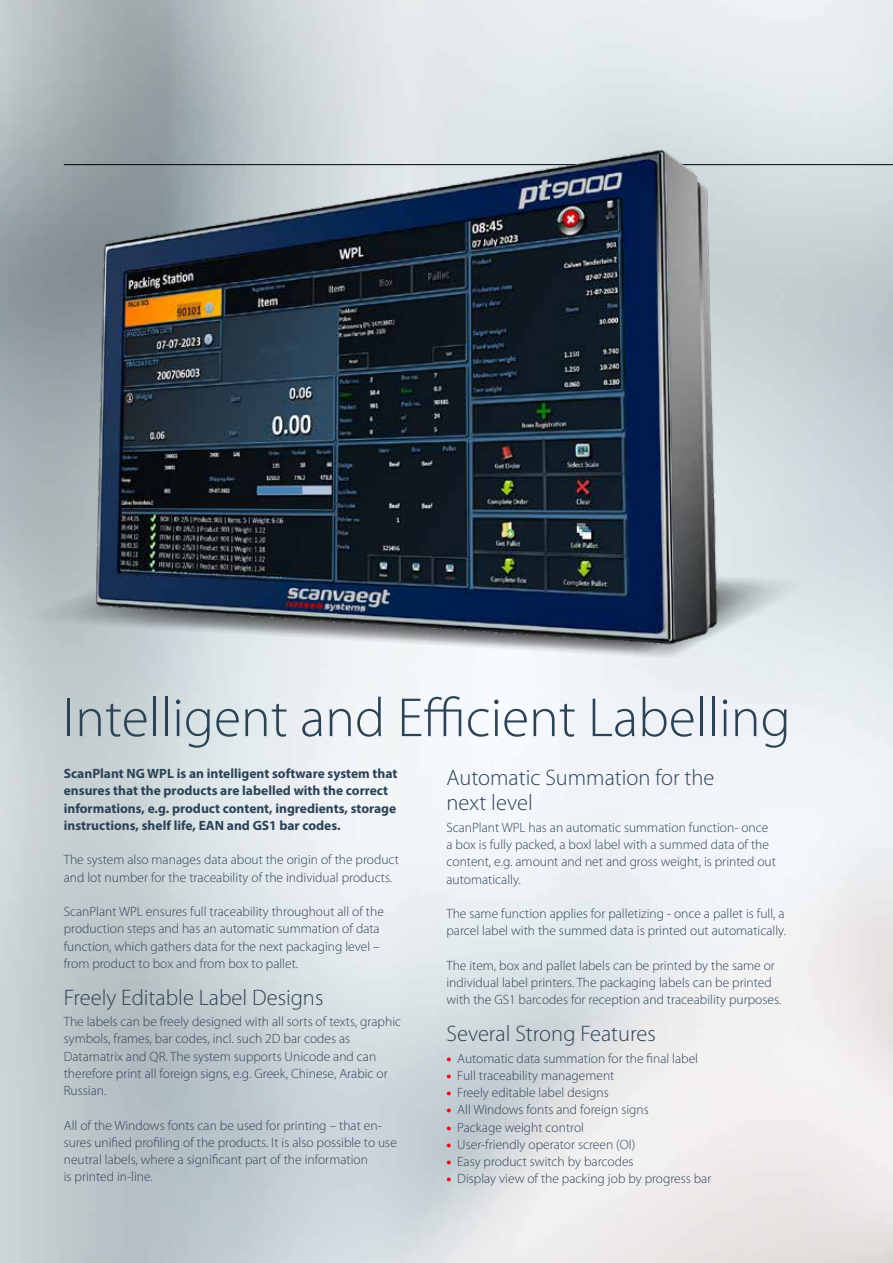
<style>
.page{position:relative;width:893px;height:1263px;background:#fff}
.page>*{position:absolute;margin:0;border:0;box-sizing:border-box;transform-origin:0 0}
.t1{font:300 55.5px "Myriad Pro";color:#2c4255}
.t2{font:300 22.5px/25.5px "Myriad Pro";color:#2c4255}
.t3{font:300 13.5px/17.2px "Myriad Pro";color:#2c4255}
.t4{font:700 13.5px/17.2px "Myriad Pro";color:#2c4255}
.s1{font-weight:900;color:#e30613}
</style>
<div class="page">
<hr style="left:681px;top:164px;width:212px;height:1px;background:#000">
<svg style="left:4px;top:654px;width:823px;height:6px"></svg>
<img style="left:0;top:148px;width:858px;height:506px">
<h1 class="t1" style="left:63px;top:684px;width:730px">Intelligent and Efficient Labelling</h1>
<p class="t4" style="left:64px;top:764px;width:335px">ScanPlant NG WPL is an intelligent software system that ensures that the products are labelled with the correct informations, e.g. product content, ingredients, storage instructions, shelf life, EAN and GS1 bar codes.</p>
<p class="t3" style="left:64px;top:851px;width:337px">The system also manages data about the origin of the product and lot number for the traceability of the individual products.</p>
<p class="t3" style="left:64px;top:903px;width:322px">ScanPlant WPL ensures full traceability throughout all of the production steps and has an automatic summation of data function, which gathers data for the next packaging level – from product to box and from box to pallet.</p>
<h2 class="t2" style="left:64px;top:984px;width:261px">Freely Editable Label Designs</h2>
<p class="t3" style="left:64px;top:1013px;width:339px">The labels can be freely designed with all sorts of texts, graphic symbols, frames, bar codes, incl. such 2D bar codes as Datamatrix and QR. The system supports Unicode and can therefore print all foreign signs, e.g. Greek, Chinese, Arabic or Russian.</p>
<p class="t3" style="left:64px;top:1116px;width:335px">All of the Windows fonts can be used for printing – that en&shy;sures unified profiling of the products. It is also possible to use neutral labels, where a significant part of the information<br>is printed in-line.</p>
<h2 class="t2" style="left:446px;top:764px;width:270px">Automatic Summation for the next level</h2>
<p class="t3" style="left:446px;top:818px;width:331px">ScanPlant WPL has an automatic summation function- once a box is fully packed, a boxl label with a summed data of the content, e.g. amount and net and gross weight, is printed out automatically.</p>
<p class="t3" style="left:446px;top:905px;width:341px">The same function applies for palletizing - once a pallet is full, a parcel label with the summed data is printed out automatically.</p>
<p class="t3" style="left:446px;top:956px;width:336px">The item, box and pallet labels can be printed by the same or individual label printers. The packaging labels can be printed with the GS1 barcodes for reception and traceability purposes.</p>
<h2 class="t2" style="left:446px;top:1020px;width:211px">Several Strong Features</h2>
<p class="t3" style="left:446px;top:1049px;width:253px"><span class="s1">•</span> Automatic data summation for the final label</p>
<p class="t3" style="left:446px;top:1066px;width:169px"><span class="s1">•</span> Full traceability management</p>
<p class="t3" style="left:446px;top:1084px;width:164px"><span class="s1">•</span> Freely editable label designs</p>
<p class="t3" style="left:446px;top:1101px;width:204px"><span class="s1">•</span> All Windows fonts and foreign signs</p>
<p class="t3" style="left:446px;top:1118px;width:139px"><span class="s1">•</span> Package weight control</p>
<p class="t3" style="left:446px;top:1135px;width:190px"><span class="s1">•</span> User-friendly operator screen (OI)</p>
<p class="t3" style="left:446px;top:1153px;width:189px"><span class="s1">•</span> Easy product switch by barcodes</p>
<p class="t3" style="left:446px;top:1170px;width:266px"><span class="s1">•</span> Display view of the packing job by progress bar</p>
</div>
